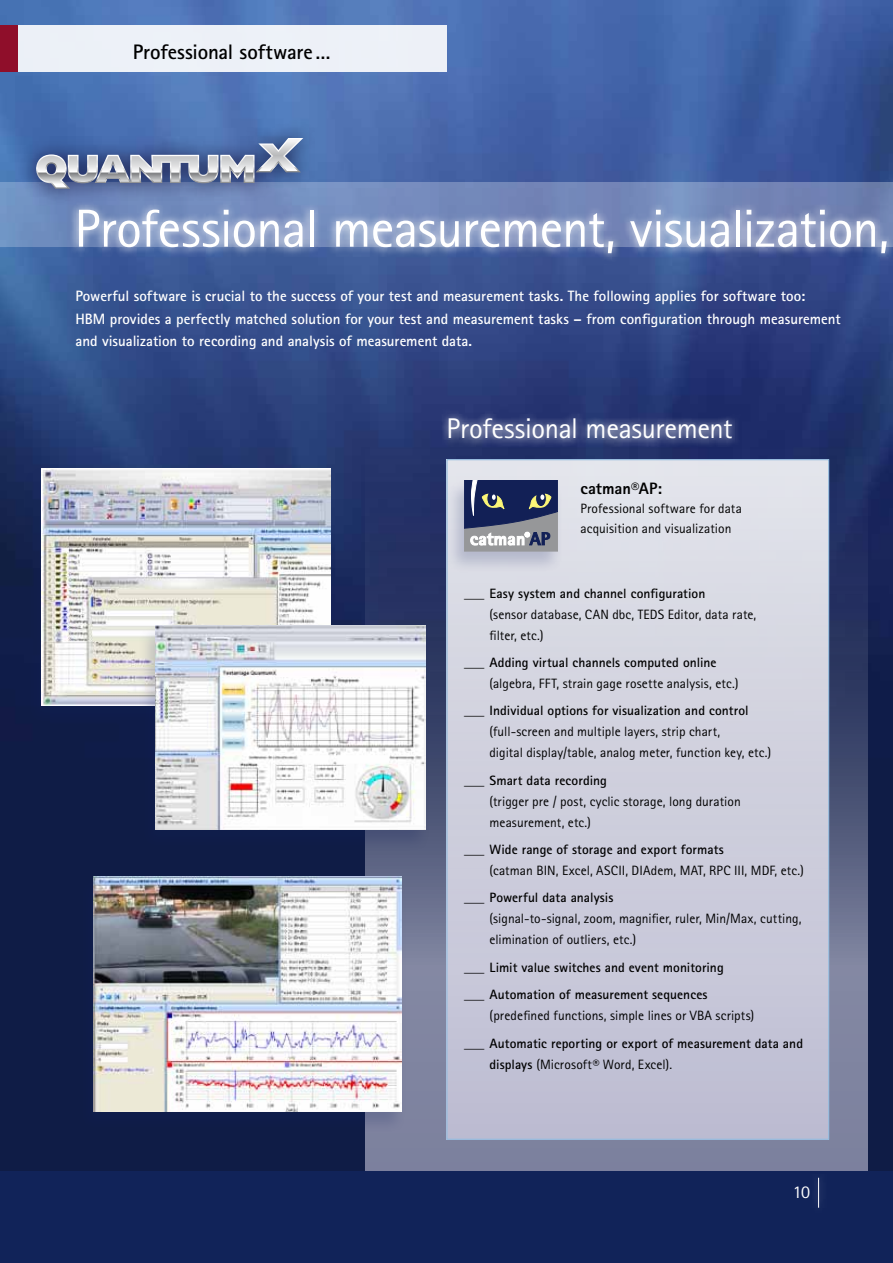
<style>
.page{position:relative;width:893px;height:1263px;background:#fff}
.page>*{position:absolute;margin:0;border:0;box-sizing:border-box;transform-origin:0 0}
.t1{font:53.55px "Agfa Rotis Sans Serif";letter-spacing:-.02em;color:#fff}
.t2{font:28.5px "Agfa Rotis Sans Serif";letter-spacing:-.01em;color:#fff}
.t3{font:700 21px "Agfa Rotis Sans Serif";letter-spacing:-.005em;color:#000}
.t4{font:18px "Agfa Rotis Sans Serif";color:#fff}
.t5{font:800 16.5px "Agfa Rotis Sans Serif";letter-spacing:.005em;color:#000}
.t6{font:700 15px/22.5px "Agfa Rotis Sans Serif";color:#fff}
.t7{font:13.5px/21px "Agfa Rotis Sans Serif";letter-spacing:.005em;color:#000}
.t8{font:700 13.5px/27.5px "Agfa Rotis Sans Serif";letter-spacing:.005em;color:#000;scale:3 1}
.s1{font-weight:400}
</style>
<div class="page">
<img style="left:0;top:0;width:893px;height:1171px">
<svg style="left:366px;top:273px;width:501px;height:898px;background:#404e80"></svg>
<div style="left:0;top:1171px;width:893px;height:92px;background:#112359"></div>
<div style="left:447px;top:460px;width:382px;height:679px;background:linear-gradient(to bottom,#e2e3ea,#bdbcd2)"></div>
<svg style="left:0;top:183px;width:893px;height:64px;background:#7289bb"></svg>
<div style="left:18px;top:120px;width:301px;height:87px;background:#15133d;opacity:.8"></div>
<svg style="left:36px;top:138px;width:267px;height:51px;background:#7a8baf"></svg>
<div style="left:446px;top:479px;width:117px;height:94px;background:#142360;opacity:.2"></div>
<svg style="left:464px;top:480px;width:94px;height:71px;background:#59617a"></svg>
<div style="left:24px;top:467px;width:311px;height:261px;background:#142360;opacity:.2"></div>
<img style="left:42px;top:468px;width:288px;height:237px">
<div style="left:76px;top:875px;width:331px;height:259px;background:#142360;opacity:.2"></div>
<img style="left:94px;top:876px;width:307px;height:235px">
<div style="left:138px;top:624px;width:292px;height:228px;background:#142360;opacity:.2"></div>
<img style="left:156px;top:625px;width:269px;height:204px">
<div style="left:0;top:26px;width:446px;height:46px;background:#edf1f7"></div>
<div style="left:809px;top:1170px;width:19px;height:45px;background:#14265b"></div>
<hr style="left:818px;top:1178px;width:1px;height:30px;background:#fff">
<div style="left:0;top:26px;width:17px;height:46px;background:#8f0e2a"></div>
<svg style="left:440px;top:409px;width:300px;height:38px;background:#3e4b7f"></svg>
<svg style="left:70px;top:201px;width:823px;height:65px;background:#7689b8"></svg>
<h3 class="t3" style="left:133px;top:39px;width:199px">Professional software…</h3>
<h1 class="t1" style="left:74px;top:197px;width:816px">Professional measurement, visualization,</h1>
<p class="t6" style="left:75px;top:284px;width:767px">Powerful software is crucial to the success of your test and measurement tasks. The following applies for software too:<br>HBM provides a perfectly matched solution for your test and measurement tasks – from configuration through measurement and visualization to recording and analysis of measurement data.</p>
<h2 class="t2" style="left:446px;top:412px;width:288px">Professional measurement</h2>
<p class="t5" style="left:580px;top:478px;width:83px">catman®AP:</p>
<p class="t7" style="left:580px;top:499px;width:163px;line-height:19.5px">Professional software for data acquisition and visualization</p>
<p class="t8" style="left:464px;top:579px;width:82px">_ Easy system and channel configuration</p>
<p class="t7" style="left:490px;top:603px;width:268px">(sensor database, CAN dbc, TEDS Editor, data rate, filter, etc.)</p>
<p class="t8" style="left:464px;top:648px;width:86px">_ Adding virtual channels computed online</p>
<p class="t7" style="left:490px;top:673px;width:250px">(algebra, FFT, strain gage rosette analysis, etc.)</p>
<p class="t8" style="left:464px;top:697px;width:96px">_ Individual options for visualization and control</p>
<p class="t7" style="left:490px;top:721px;width:283px">(full-screen and multiple layers, strip chart,<br>digital display/table, analog meter, function key, etc.)</p>
<p class="t8" style="left:464px;top:766px;width:49px">_ Smart data recording</p>
<p class="t7" style="left:490px;top:790px;width:253px">(trigger pre / post, cyclic storage, long duration measurement, etc.)</p>
<p class="t8" style="left:464px;top:835px;width:88px">_ Wide range of storage and export formats</p>
<p class="t7" style="left:490px;top:860px;width:316px">(catman BIN, Excel, ASCII, DIAdem, MAT, RPC III, MDF, etc.)</p>
<p class="t8" style="left:464px;top:884px;width:51px">_ Powerful data analysis</p>
<p class="t7" style="left:490px;top:908px;width:313px">(signal-to-signal, zoom, magnifier, ruler, Min/Max, cutting, elimination of outliers, etc.)</p>
<p class="t8" style="left:464px;top:953px;width:88px">_ Limit value switches and event monitoring _ Automation of measurement sequences</p>
<p class="t7" style="left:490px;top:1005px;width:266px">(predefined functions, simple lines or VBA scripts)</p>
<p class="t8" style="left:490px;top:1032px;width:106px;line-height:21px;text-indent:-26px">_ Automatic reporting or export of measurement data and displays <span class="s1">(Microsoft® Word, Excel).</span></p>
<h3 class="t4" style="left:793px;top:1181px;width:19px">10</h3>
</div>
